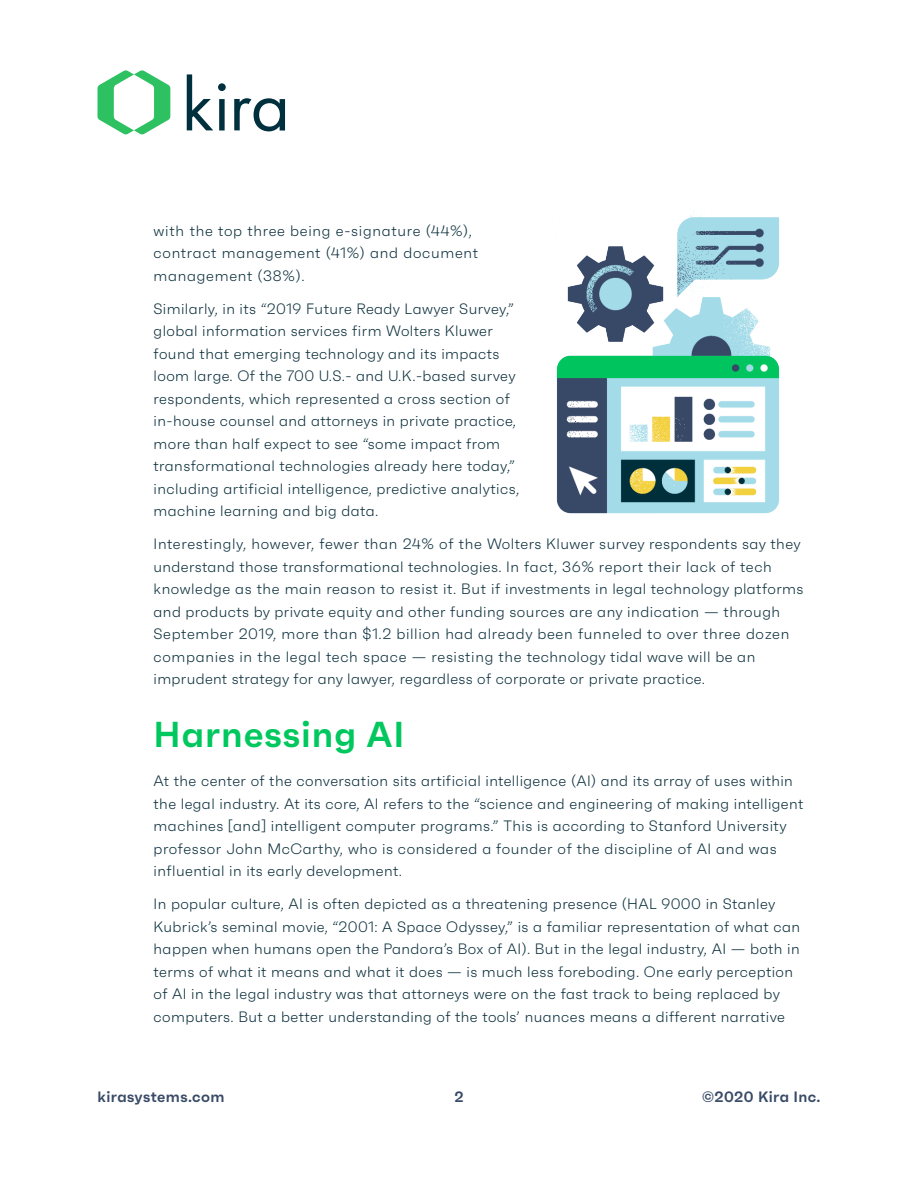
<style>
.page{position:relative;width:918px;height:1188px;background:#fff}
.page>*{position:absolute;margin:0;border:0;box-sizing:border-box;transform-origin:0 0}
.Body{font:600 36px "Faktum";letter-spacing:.025em;color:#00c75e}
.Body-2{font:300 15px/22.5px "Faktum";letter-spacing:.025em;color:#0a2e3b}
.Body-3{font:300 15px/22.5px "Faktum";letter-spacing:.045em;color:#0a2e3b}
.Body-4{font:600 15px "Faktum";letter-spacing:.025em;color:#384a66}
</style>
<div class="page">
<img style="left:556px;top:213px;width:224px;height:301px">
<svg style="left:187px;top:74px;width:39px;height:56px"></svg>
<svg style="left:234px;top:98px;width:51px;height:33px"></svg>
<svg style="left:98px;top:70px;width:72px;height:65px"></svg>
<p class="Body-3" style="left:154px;top:219px;width:326px">with the top three being e-signature (44%), contract management (41%) and document management (38%).</p>
<p class="Body-2" style="left:154px;top:297px;width:367px">Similarly, in its “2019 Future Ready Lawyer Survey,” global information services firm Wolters Kluwer found that emerging technology and its impacts loom large. Of the 700 U.S.- and U.K.-based survey respondents, which represented a cross section of in-house counsel and attorneys in private practice, more than half expect to see “some impact from transformational technologies already here today,” including artificial intelligence, predictive analytics, machine learning and big data.</p>
<p class="Body-2" style="left:154px;top:533px;width:651px">Interestingly, however, fewer than 24% of the Wolters Kluwer survey respondents say they understand those transformational technologies. In fact, 36% report their lack of tech knowledge as the main reason to resist it. But if investments in legal technology platforms and products by private equity and other funding sources are any indication — through September 2019, more than $1.2 billion had already been funneled to over three dozen companies in the legal tech space — resisting the technology tidal wave will be an imprudent strategy for any lawyer, regardless of corporate or private practice.</p>
<p class="Body" style="left:154px;top:713px;width:252px">Harnessing AI</p>
<p class="Body-2" style="left:154px;top:770px;width:651px">At the center of the conversation sits artificial intelligence (AI) and its array of uses within the legal industry. At its core, AI refers to the “science and engineering of making intelligent machines [and] intelligent computer programs.” This is according to Stanford University professor John McCarthy, who is considered a founder of the discipline of AI and was influential in its early development.</p>
<p class="Body-2" style="left:154px;top:893px;width:648px">In popular culture, AI is often depicted as a threatening presence (HAL 9000 in Stanley Kubrick’s seminal movie, “2001: A Space Odyssey,” is a familiar representation of what can happen when humans open the Pandora’s Box of AI). But in the legal industry, AI — both in terms of what it means and what it does — is much less foreboding. One early perception of AI in the legal industry was that attorneys were on the fast track to being replaced by computers. But a better understanding of the tools’ nuances means a different narrative</p>
<p class="Body-4" style="left:98px;top:1088px;width:128px">kirasystems.com</p>
<p class="Body-4" style="left:454px;top:1088px;width:11px">2</p>
<p class="Body-4" style="left:702px;top:1088px;width:120px">©2020 Kira Inc.</p>
</div>
